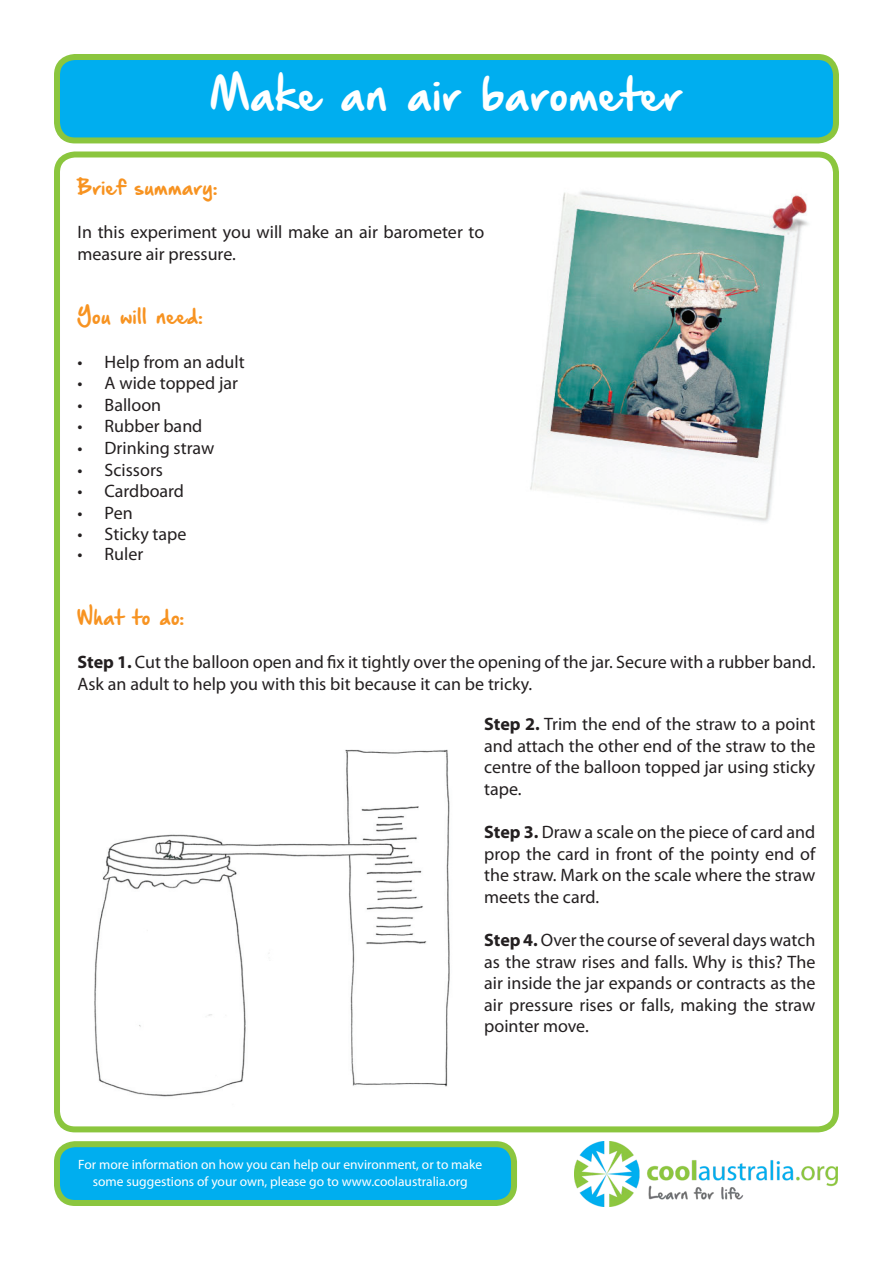
<style>
.page{position:relative;width:893px;height:1263px;background:#fff}
.page>*{position:absolute;margin:0;border:0;box-sizing:border-box;transform-origin:0 0}
.t1{font:39px "Hand Of Sean Demo";color:#fff}
.t2{font:18px/21.6px "Myriad Pro";color:#231f20;text-align:justify}
.t3{font:18px "Hand Of Sean Demo";color:#f79321}
.t4{font:13.5px/16.2px "Myriad Pro";color:#fff;text-align:center}
.s1{font-weight:700}
</style>
<div class="page">
<div style="left:57px;top:1144px;width:457px;height:59px;background:#00aeef;border-radius:18px"></div>
<div style="left:54px;top:1141px;width:463px;height:65px;border:6px solid #8bc63e;border-radius:18px"></div>
<div style="left:57px;top:57px;width:779px;height:83px;background:#00aeef;border-radius:18px"></div>
<div style="left:54px;top:54px;width:785px;height:89px;border:6px solid #8bc63e;border-radius:18px"></div>
<div style="left:54px;top:151px;width:785px;height:981px;border:6px solid #8bc63e;border-radius:18px"></div>
<img style="left:530px;top:191px;width:278px;height:331px">
<img style="left:94px;top:749px;width:356px;height:348px">
<img style="left:575px;top:1141px;width:263px;height:65px">
<h1 class="t1" style="left:210px;top:74px;width:474px">Make an air barometer</h1>
<p class="t3" style="left:78px;top:178px;width:142px">Brief summary:</p>
<p class="t2" style="left:78px;top:221px;width:408px">In this experiment you will make an air barometer to measure air pressure.</p>
<p class="t3" style="left:78px;top:308px;width:127px">You will need:</p>
<p class="t2" style="left:78px;top:350px;width:169px">• Help from an adult</p>
<p class="t2" style="left:78px;top:372px;width:162px">• A wide topped jar</p>
<p class="t2" style="left:78px;top:394px;width:85px">• Balloon</p>
<p class="t2" style="left:78px;top:415px;width:126px">• Rubber band</p>
<p class="t2" style="left:78px;top:437px;width:138px">• Drinking straw</p>
<p class="t2" style="left:78px;top:458px;width:87px">• Scissors</p>
<p class="t2" style="left:78px;top:480px;width:108px">• Cardboard</p>
<p class="t2" style="left:78px;top:502px;width:57px">• Pen</p>
<p class="t2" style="left:78px;top:523px;width:110px">• Sticky tape</p>
<p class="t2" style="left:78px;top:543px;width:67px">• Ruler</p>
<p class="t3" style="left:78px;top:608px;width:108px">What to do:</p>
<p class="t2" style="left:78px;top:651px;width:739px"><span class="s1">Step 1.</span> Cut the balloon open and fix it tightly over the opening of the jar. Secure with a rubber band.<br>Ask an adult to help you with this bit because it can be tricky.</p>
<p class="t2" style="left:484px;top:713px;width:333px"><span class="s1">Step 2.</span> Trim the end of the straw to a point and attach the other end of the straw to the centre of the balloon topped jar using sticky tape.</p>
<p class="t2" style="left:484px;top:821px;width:333px"><span class="s1">Step 3.</span> Draw a scale on the piece of card and prop the card in front of the pointy end of the straw. Mark on the scale where the straw meets the card.</p>
<p class="t2" style="left:484px;top:929px;width:333px"><span class="s1">Step 4.</span> Over the course of several days watch as the straw rises and falls. Why is this? The air inside the jar expands or contracts as the air pressure rises or falls, making the straw pointer move.</p>
<p class="t4" style="left:78px;top:1156px;width:405px">For more information on how you can help our environment, or to make some suggestions of your own, please go to www.coolaustralia.org</p>
</div>
